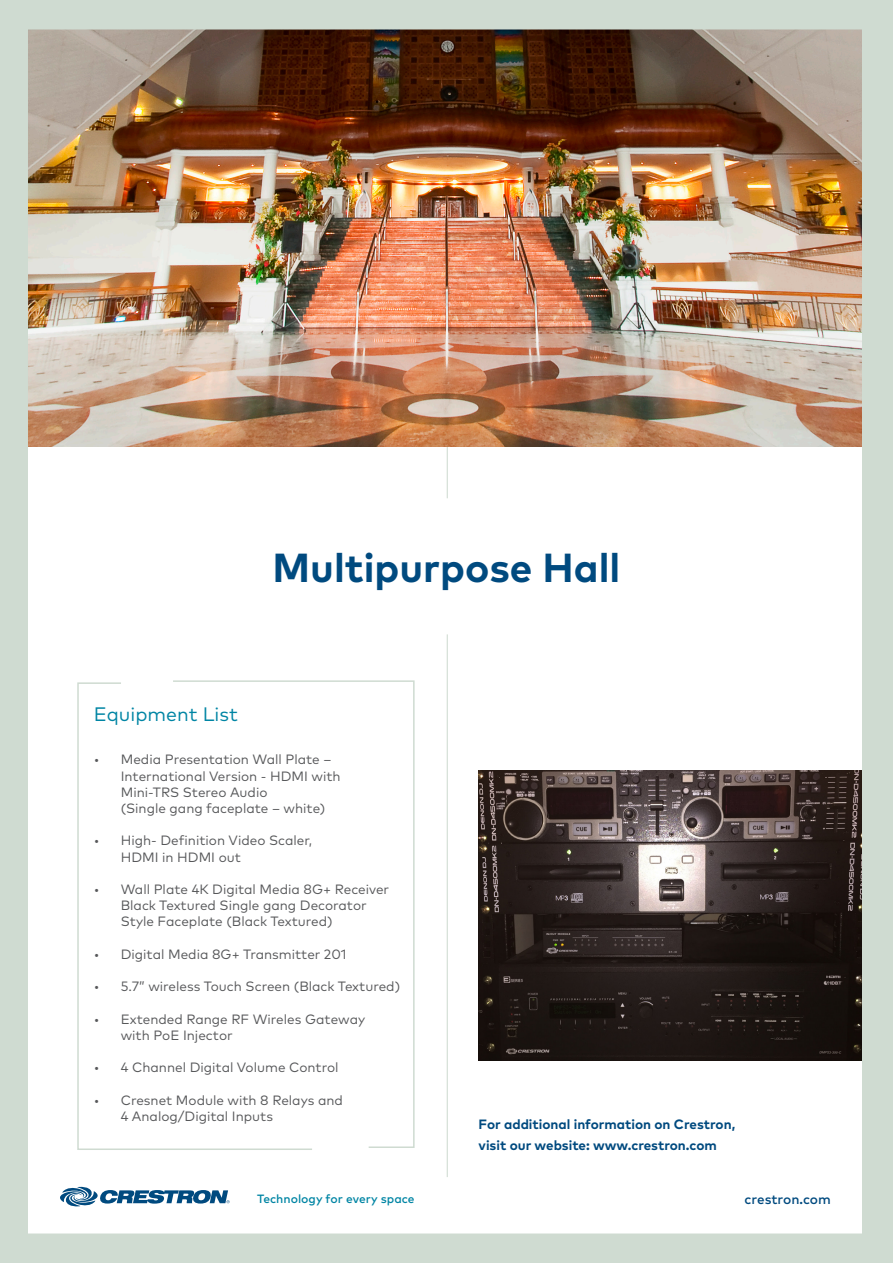
<style>
.page{position:relative;width:893px;height:1263px;background:#fff}
.page>*{position:absolute;margin:0;border:0;box-sizing:border-box;transform-origin:0 0}
.CS___Page_title{font:700 40.5px "Mark Pro";color:#004a7f}
.CS___Quote_Call_out{font:19.5px "Mark Pro";color:#0085a4}
.t1{font:13.5px/16.2px "Mark Pro";color:#57585a}
.CS___Body_Copy{font:700 13.5px/21px "Mark Pro";color:#004a7f}
.t2{font:500 13.5px "Mark Pro";color:#004a7f}
.t3{font:500 12px "Mark Pro";color:#0085a4}
</style>
<div class="page">
<img style="left:0;top:0;width:893px;height:1263px">
<p class="CS___Page_title" style="left:273px;top:536px;width:349px">Multipurpose Hall</p>
<p class="CS___Quote_Call_out" style="left:94px;top:700px;width:146px">Equipment List</p>
<p class="t1" style="left:121px;top:750px;width:221px;text-indent:-27px">• Media Presentation Wall Plate –<br>International Version - HDMI with<br>Mini-TRS Stereo Audio<br>(Single gang faceplate – white)</p>
<p class="t1" style="left:121px;top:831px;width:193px;text-indent:-27px">• High- Definition Video Scaler,<br>HDMI in HDMI out</p>
<p class="t1" style="left:121px;top:880px;width:270px;text-indent:-27px">• Wall Plate 4K Digital Media 8G+ Receiver<br>Black Textured Single gang Decorator<br>Style Faceplate (Black Textured)</p>
<p class="t1" style="left:94px;top:945px;width:254px">• Digital Media 8G+ Transmitter 201</p>
<p class="t1" style="left:94px;top:977px;width:308px">• 5.7” wireless Touch Screen (Black Textured)</p>
<p class="t1" style="left:121px;top:1010px;width:246px;text-indent:-27px">• Extended Range RF Wireles Gateway with PoE Injector</p>
<p class="t1" style="left:94px;top:1058px;width:246px">• 4 Channel Digital Volume Control</p>
<p class="t1" style="left:121px;top:1091px;width:224px;text-indent:-27px">• Cresnet Module with 8 Relays and<br>4 Analog/Digital Inputs</p>
<p class="CS___Body_Copy" style="left:479px;top:1112px;width:258px">For additional information on Crestron, visit our website: www.crestron.com</p>
<p class="t3" style="left:257px;top:1190px;width:159px">Technology for every space</p>
<p class="t2" style="left:745px;top:1189px;width:88px">crestron.com</p>
</div>
